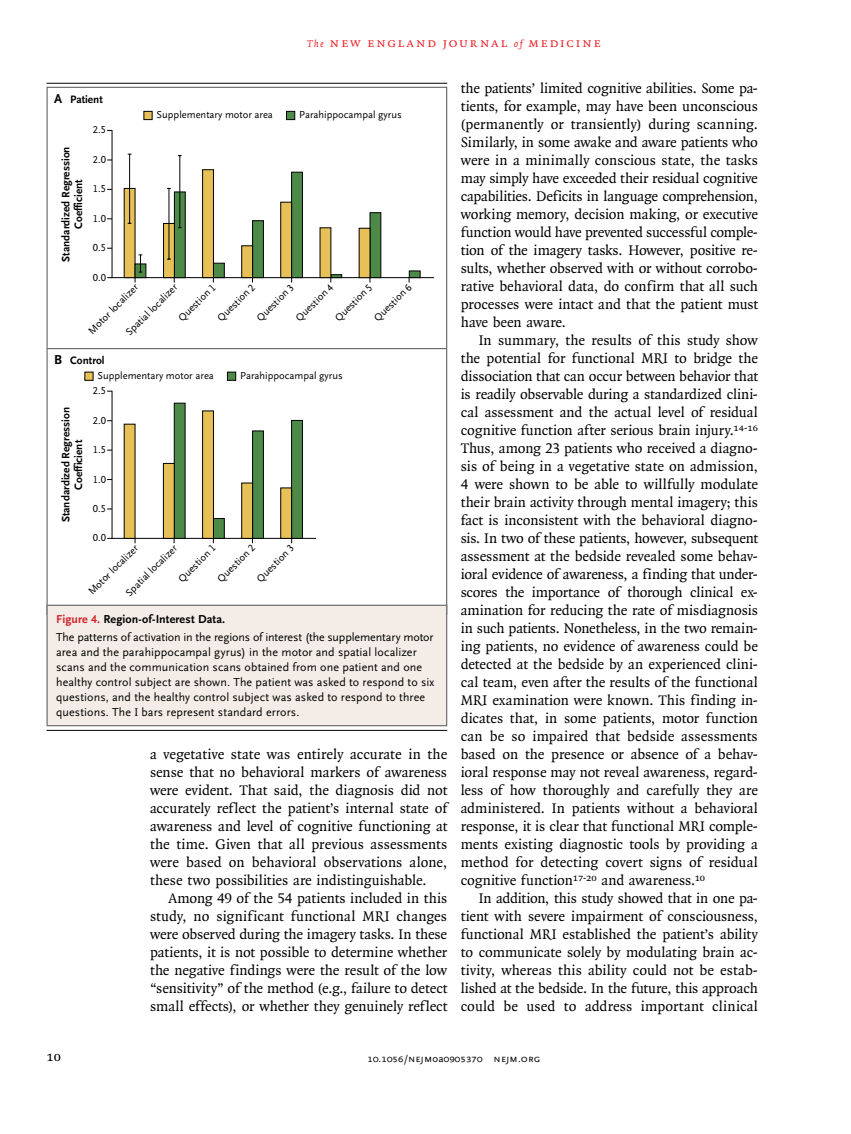
<style>
.page{position:relative;width:851px;height:1134px;background:#fff}
.page>*{position:absolute;margin:0;border:0;box-sizing:border-box;transform-origin:0 0}
.t1{font:15px/18px "OTNEJM Quadraat";color:#000;text-align:justify}
.t2{font:14.25px "OTNEJM Quadraat Cap";color:#000}
.t3{font:13.5px "OTNEJM Quadraat Cap";letter-spacing:.11em;color:#ed1c24}
.t4{font:700 13.5px "OTNEJM Scala Sans LF";color:#000}
.t5{font:12px/15px "OTNEJM Scala Sans LF";letter-spacing:.005em;color:#000}
.t6{font:700 11.25px/12.8px "OTNEJM Scala Sans LF";color:#000;text-align:center}
.t7{font:10.8px "OTNEJM Scala Sans LF Cap";letter-spacing:.01em;color:#000}
.t8{font:10.5px "OTNEJM Scala Sans LF";color:#000}
.t9{font:700 10.5px "OTNEJM Scala Sans LF";color:#000}
.t10{font:9px/12.8px "OTNEJM Scala Sans LF";color:#000}
.s1{font-family:"OTNEJM Quadraat";font-style:italic;font-size:10.5px}
.s2{font-weight:700;color:#d2232a}
.s3{font-weight:700}
.s4{font-family:"OTNEJM Quadraat"}
.s5{font-family:"OTNEJM Scala Sans LF"}
</style>
<div class="page">
<hr style="left:46px;top:83px;width:401px;height:1px;background:#000">
<hr style="left:112px;top:131px;width:1px;height:147px;background:#000">
<hr style="left:112px;top:277px;width:321px;height:1px;background:#000">
<hr style="left:47px;top:348px;width:399px;height:1px;background:#636467">
<div style="left:143px;top:111px;width:9px;height:9px;background:#e7c157;border:1px solid #000"></div>
<div style="left:286px;top:111px;width:9px;height:9px;background:#4d8a48;border:1px solid #000"></div>
<div style="left:84px;top:372px;width:9px;height:9px;background:#e7c157;border:1px solid #000"></div>
<div style="left:227px;top:372px;width:9px;height:9px;background:#4d8a48;border:1px solid #000"></div>
<div style="left:124px;top:188px;width:11px;height:90px;background:#e7c157"></div>
<div style="left:369px;top:212px;width:12px;height:66px;background:#4d8a48;border:1px solid #000"></div>
<div style="left:409px;top:271px;width:11px;height:7px;background:#4d8a48;border:1px solid #000"></div>
<svg style="left:127px;top:153px;width:244px;height:130px"></svg>
<hr style="left:112px;top:391px;width:1px;height:147px;background:#000">
<hr style="left:112px;top:538px;width:203px;height:1px;background:#000">
<div style="left:124px;top:424px;width:11px;height:115px;background:#e7c157"></div>
<div style="left:174px;top:403px;width:11px;height:136px;background:#4d8a48;border:1px solid #000"></div>
<div style="left:163px;top:463px;width:12px;height:76px;background:#e7c157;border:1px solid #000"></div>
<div style="left:213px;top:518px;width:12px;height:21px;background:#4d8a48;border:1px solid #000"></div>
<div style="left:202px;top:411px;width:12px;height:128px;background:#e7c157;border:1px solid #000"></div>
<div style="left:252px;top:431px;width:12px;height:108px;background:#4d8a48;border:1px solid #000"></div>
<div style="left:241px;top:483px;width:12px;height:56px;background:#e7c157;border:1px solid #000"></div>
<div style="left:291px;top:420px;width:12px;height:119px;background:#4d8a48;border:1px solid #000"></div>
<div style="left:280px;top:488px;width:12px;height:51px;background:#e7c157;border:1px solid #000"></div>
<div style="left:47px;top:605px;width:399px;height:121px;background:#f4ede7"></div>
<hr style="left:46px;top:725px;width:401px;height:1px;background:#636467">
<hr style="left:46px;top:605px;width:401px;height:1px;background:#636467">
<hr style="left:46px;top:606px;width:2px;height:119px;background:#636467">
<hr style="left:446px;top:606px;width:1px;height:119px;background:#636467">
<hr style="left:46px;top:730px;width:401px;height:1px;background:#000">
<p class="t3" style="left:307px;top:35px;width:295px"><span class="s1">The</span> new england journal <span class="s1">of</span> medicine</p>
<p class="t4" style="left:54px;top:92px;width:10px">A</p>
<p class="t6" style="left:70px;top:94px;width:34px">Patient</p>
<p class="t8" style="left:157px;top:109px;width:118px">Supplementary motor area</p>
<p class="t8" style="left:299px;top:109px;width:104px">Parahippocampal gyrus</p>
<p class="t8" style="left:93px;top:124px;width:15px">2.5</p>
<p class="t8" style="left:93px;top:154px;width:15px">2.0</p>
<p class="t8" style="left:93px;top:183px;width:15px">1.5</p>
<p class="t8" style="left:93px;top:213px;width:15px">1.0</p>
<p class="t8" style="left:93px;top:242px;width:15px">0.5</p>
<p class="t8" style="left:93px;top:272px;width:15px">0.0</p>
<p class="t8" style="left:86px;top:328px;width:67px;rotate:-45deg">Motor localizer</p>
<p class="t6" style="left:60px;top:262px;width:117px;rotate:-90deg">Standardized Regression<br>Coefficient</p>
<p class="t8" style="left:123px;top:330px;width:70px;rotate:-45deg">Spatial localizer</p>
<p class="t8" style="left:176px;top:316px;width:50px;rotate:-45deg">Question 1</p>
<p class="t8" style="left:215px;top:316px;width:50px;rotate:-45deg">Question 2</p>
<p class="t8" style="left:254px;top:316px;width:50px;rotate:-45deg">Question 3</p>
<p class="t8" style="left:293px;top:316px;width:50px;rotate:-45deg">Question 4</p>
<p class="t8" style="left:372px;top:316px;width:50px;rotate:-45deg">Question 6</p>
<p class="t8" style="left:332px;top:316px;width:50px;rotate:-45deg">Question 5</p>
<p class="t4" style="left:54px;top:352px;width:9px">B</p>
<p class="t6" style="left:70px;top:354px;width:36px">Control</p>
<p class="t8" style="left:98px;top:370px;width:118px">Supplementary motor area</p>
<p class="t8" style="left:240px;top:370px;width:104px">Parahippocampal gyrus</p>
<p class="t8" style="left:93px;top:385px;width:15px">2.5</p>
<p class="t8" style="left:93px;top:415px;width:15px">2.0</p>
<p class="t8" style="left:93px;top:444px;width:15px">1.5</p>
<p class="t8" style="left:93px;top:473px;width:15px">1.0</p>
<p class="t8" style="left:93px;top:503px;width:15px">0.5</p>
<p class="t8" style="left:93px;top:532px;width:15px">0.0</p>
<p class="t8" style="left:86px;top:589px;width:67px;rotate:-45deg">Motor localizer</p>
<p class="t6" style="left:60px;top:522px;width:117px;rotate:-90deg">Standardized Regression<br>Coefficient</p>
<p class="t8" style="left:123px;top:591px;width:70px;rotate:-45deg">Spatial localizer</p>
<p class="t8" style="left:176px;top:576px;width:50px;rotate:-45deg">Question 1</p>
<p class="t8" style="left:215px;top:576px;width:50px;rotate:-45deg">Question 2</p>
<p class="t8" style="left:254px;top:576px;width:50px;rotate:-45deg">Question 3</p>
<p class="t5" style="left:56px;top:610px;width:379px;line-height:18px"><span class="s2">Figure 4.</span> <span class="s3">Region-of-Interest Data.<br></span>The patterns of activation in the regions of interest (the supplementary motor</p>
<p class="t5" style="left:56px;top:645px;width:379px">area and the parahippocampal gyrus) in the motor and spatial localizer scans and the communication scans obtained from one patient and one healthy control subject are shown. The patient was asked to respond to six questions, and the healthy control subject was asked to respond to three questions. The <span class="s4">I</span> bars represent standard errors.</p>
<p class="t10" style="left:370px;top:636px;width:16px">2nd<br>3rd</p>
<p class="t8" style="left:113px;top:647px;width:68px">FIGURE: 4 of 4</p>
<p class="t10" style="left:324px;top:660px;width:30px">Revised</p>
<p class="t9" style="left:340px;top:675px;width:22px">SIZE</p>
<p class="t8" style="left:166px;top:693px;width:20px">Line</p>
<p class="t8" style="left:203px;top:693px;width:33px">Combo</p>
<p class="t8" style="left:252px;top:693px;width:16px">4-C</p>
<p class="t8" style="left:285px;top:693px;width:20px">H/T</p>
<p class="t8" style="left:125px;top:693px;width:27px">TYPE:</p>
<p class="t8" style="left:339px;top:696px;width:23px">22p3</p>
<p class="t1" style="left:150px;top:745px;width:298px">a vegetative state was entirely accurate in the sense that no behavioral markers of awareness were evident. That said, the diagnosis did not accurately reflect the patient’s internal state of awareness and level of cognitive functioning at the time. Given that all previous assessments were based on behavioral observations alone, these two possibilities are indistinguishable.</p>
<p class="t1" style="left:150px;top:889px;width:299px;text-indent:18px">Among 49 of the 54 patients included in this study, no significant functional MRI changes were observed during the imagery tasks. In these patients, it is not possible to determine whether the negative findings were the result of the low “sensitivity” of the method (e.g., failure to detect small effects), or whether they genuinely reflect</p>
<p class="t1" style="left:460px;top:79px;width:299px">the patients’ limited cognitive abilities. Some pa&shy;tients, for example, may have been unconscious (permanently or transiently) during scanning.<br>Similarly, in some awake and aware patients who were in a minimally conscious state, the tasks may simply have exceeded their residual cognitive capabilities. Deficits in language comprehension, working memory, decision making, or executive function would have prevented successful comple&shy;tion of the imagery tasks. However, positive re&shy;sults, whether observed with or without corrobo&shy;rative behavioral data, do confirm that all such processes were intact and that the patient must have been aware.</p>
<p class="t1" style="left:460px;top:331px;width:299px;text-indent:18px">In summary, the results of this study show the potential for functional MRI to bridge the dissociation that can occur between behavior that is readily observable during a standardized clini&shy;cal assessment and the actual level of residual cognitive function after serious brain injury.<sup>14-16<br></sup>Thus, among 23 patients who received a diagno&shy;sis of being in a vegetative state on admission, 4 were shown to be able to willfully modulate their brain activity through mental imagery; this fact is inconsistent with the behavioral diagno&shy;sis. In two of these patients, however, subsequent assessment at the bedside revealed some behav&shy;ioral evidence of awareness, a finding that under&shy;scores the importance of thorough clinical ex&shy;amination for reducing the rate of misdiagnosis in such patients. Nonetheless, in the two remain&shy;ing patients, no evidence of awareness could be detected at the bedside by an experienced clini&shy;cal team, even after the results of the functional MRI examination were known. This finding in&shy;dicates that, in some patients, motor function can be so impaired that bedside assessments based on the presence or absence of a behav&shy;ioral response may not reveal awareness, regard&shy;less of how thoroughly and carefully they are administered. In patients without a behavioral response, it is clear that functional MRI comple&shy;ments existing diagnostic tools by providing a method for detecting covert signs of residual cognitive function<sup>17-20</sup> and awareness.<sup>10</sup></p>
<p class="t1" style="left:461px;top:889px;width:299px;text-indent:18px">In addition, this study showed that in one pa&shy;tient with severe impairment of consciousness, functional MRI established the patient’s ability to communicate solely by modulating brain ac&shy;tivity, whereas this ability could not be estab&shy;lished at the bedside. In the future, this approach could be used to address important clinical</p>
<p class="t2" style="left:46px;top:1048px;width:16px">10</p>
<p class="t7" style="left:367px;top:1053px;width:174px">10.1056/nejm<span class="s5">oa</span>0905370 nejm.org</p>
</div>
